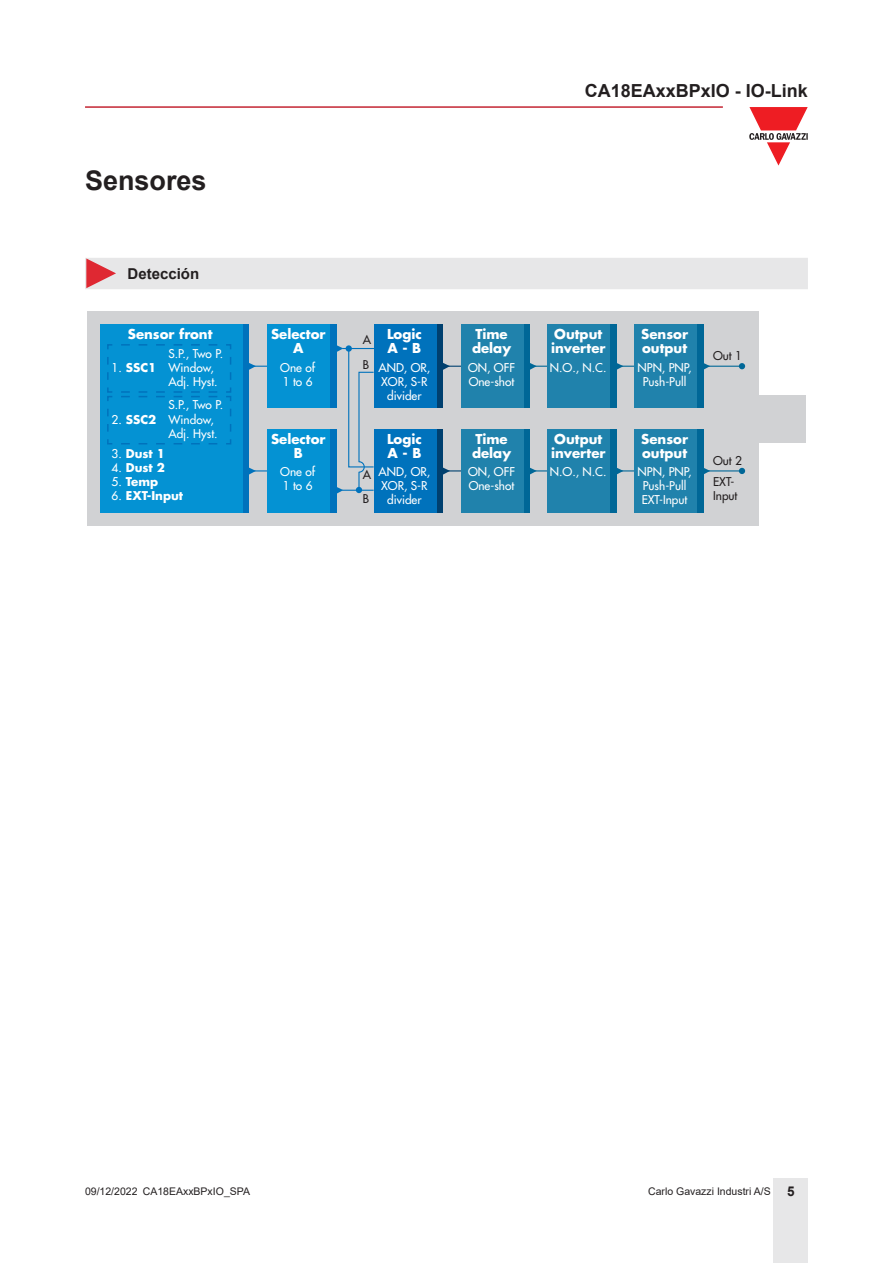
<style>
.page{position:relative;width:893px;height:1263px;background:#fff}
.page>*{position:absolute;margin:0;border:0;box-sizing:border-box;transform-origin:0 0}
.Titolo01{font:700 27px "Arial";color:#231f20}
.t1{font:700 18px "Arial";color:#231f20}
.Titolo03{font:700 15px "Arial";color:#231f20}
.t2{font:700 13.35px/14.1px "Futura Std";color:#fff}
.t3{font:500 11.85px/14.1px "Futura Std";color:#fff}
.t4{font:700 11.85px "Futura Std";color:#fff}
.t5{font:500 11.85px/24.9px "Futura Std";color:#231f20}
.t6{font:10.5px "Arial";color:#231f20}
.s1{font-weight:500}
.s2{font-weight:700;font-size:13.5px}
</style>
<div class="page">
<hr style="left:85px;top:106px;width:638px;height:2px;background:#c42633">
<div style="left:774px;top:1178px;width:34px;height:85px;background:#e7e7e8"></div>
<svg style="left:749px;top:107px;width:59px;height:59px"></svg>
<div style="left:85px;top:258px;width:723px;height:31px;background:#e7e7e8"></div>
<div style="left:87px;top:311px;width:672px;height:215px;background:#d1d2d4"></div>
<div style="left:756px;top:395px;width:50px;height:48px;background:#d1d2d4"></div>
<hr style="left:441px;top:366px;width:32px;height:1px;background:#00406f">
<hr style="left:435px;top:470px;width:32px;height:1px;background:#00406f">
<hr style="left:522px;top:366px;width:32px;height:1px;background:#006797">
<hr style="left:521px;top:470px;width:32px;height:1px;background:#006797">
<hr style="left:613px;top:366px;width:32px;height:1px;background:#006797">
<hr style="left:611px;top:470px;width:32px;height:1px;background:#006797">
<hr style="left:704px;top:366px;width:38px;height:1px;background:#006797">
<svg style="left:739px;top:363px;width:6px;height:6px"></svg>
<hr style="left:704px;top:470px;width:38px;height:1px;background:#006797">
<svg style="left:739px;top:468px;width:6px;height:6px"></svg>
<svg style="left:242px;top:325px;width:7px;height:188px"></svg>
<div style="left:100px;top:325px;width:142px;height:188px;background:#0492d3"></div>
<div style="left:324px;top:325px;width:12px;height:83px;background:#0072bc"></div>
<div style="left:267px;top:325px;width:63px;height:83px;background:#0492d3"></div>
<div style="left:324px;top:429px;width:12px;height:84px;background:#0072bc"></div>
<div style="left:267px;top:429px;width:63px;height:84px;background:#0492d3"></div>
<svg style="left:245px;top:343px;width:129px;height:153px"></svg>
<div style="left:431px;top:325px;width:12px;height:83px;background:#00406f"></div>
<div style="left:374px;top:325px;width:63px;height:83px;background:#0072bc"></div>
<svg style="left:443px;top:363px;width:7px;height:7px"></svg>
<div style="left:431px;top:429px;width:12px;height:84px;background:#00406f"></div>
<div style="left:374px;top:429px;width:63px;height:84px;background:#0072bc"></div>
<svg style="left:443px;top:467px;width:7px;height:8px"></svg>
<svg style="left:523px;top:325px;width:7px;height:83px"></svg>
<div style="left:461px;top:325px;width:62px;height:83px;background:#2082ac"></div>
<svg style="left:526px;top:361px;width:11px;height:11px"></svg>
<svg style="left:523px;top:429px;width:7px;height:84px"></svg>
<div style="left:461px;top:429px;width:62px;height:84px;background:#2082ac"></div>
<svg style="left:526px;top:466px;width:11px;height:10px"></svg>
<div style="left:604px;top:325px;width:13px;height:83px;background:#006797"></div>
<div style="left:547px;top:325px;width:63px;height:83px;background:#2082ac"></div>
<svg style="left:617px;top:363px;width:6px;height:7px"></svg>
<div style="left:604px;top:429px;width:13px;height:84px;background:#006797"></div>
<div style="left:547px;top:429px;width:63px;height:84px;background:#2082ac"></div>
<svg style="left:617px;top:468px;width:6px;height:7px"></svg>
<div style="left:691px;top:325px;width:12px;height:83px;background:#006797"></div>
<div style="left:634px;top:325px;width:63px;height:83px;background:#2082ac"></div>
<svg style="left:703px;top:361px;width:7px;height:11px"></svg>
<div style="left:691px;top:429px;width:12px;height:84px;background:#006797"></div>
<div style="left:634px;top:429px;width:63px;height:84px;background:#2082ac"></div>
<svg style="left:703px;top:466px;width:7px;height:10px"></svg>
<svg style="left:107px;top:344px;width:125px;height:101px"></svg>
<p class="Titolo01" style="left:85px;top:161px;width:123px">Sensores</p>
<p class="Titolo03" style="left:128px;top:263px;width:73px">Detección</p>
<h2 class="t1" style="left:585px;top:78px;width:225px">CA18EAxxBPxIO - IO-Link</h2>
<p class="t2" style="left:128px;top:327px;width:86px">Sensor front</p>
<p class="t2" style="left:271px;top:327px;width:56px;text-align:center">Selector<br>A</p>
<p class="t2" style="left:387px;top:327px;width:36px">Logic<br>A - B</p>
<p class="t2" style="left:472px;top:327px;width:40px">Time delay</p>
<p class="t2" style="left:551px;top:327px;width:56px">Output inverter</p>
<p class="t2" style="left:641px;top:327px;width:48px">Sensor output</p>
<p class="t3" style="left:280px;top:360px;width:36px">One of<br>1 to 6</p>
<p class="t3" style="left:378px;top:360px;width:53px;text-align:center">AND, OR,<br>XOR, S-R divider</p>
<p class="t3" style="left:468px;top:360px;width:48px">ON, OFF<br>One-shot</p>
<p class="t3" style="left:550px;top:360px;width:58px">N.O., N.C.</p>
<p class="t3" style="left:637px;top:360px;width:56px;text-align:center">NPN, PNP,<br>Push-Pull</p>
<p class="t2" style="left:271px;top:431px;width:56px;text-align:center">Selector<br>B</p>
<p class="t2" style="left:387px;top:431px;width:36px">Logic<br>A - B</p>
<p class="t2" style="left:472px;top:431px;width:40px">Time delay</p>
<p class="t2" style="left:551px;top:431px;width:56px">Output inverter</p>
<p class="t2" style="left:641px;top:431px;width:48px">Sensor output</p>
<p class="t3" style="left:280px;top:465px;width:36px">One of<br>1 to 6</p>
<p class="t3" style="left:378px;top:465px;width:53px;text-align:center">AND, OR,<br>XOR, S-R divider</p>
<p class="t3" style="left:468px;top:465px;width:48px">ON, OFF<br>One-shot</p>
<p class="t3" style="left:550px;top:465px;width:58px">N.O., N.C.</p>
<p class="t3" style="left:637px;top:465px;width:56px;text-align:center">NPN, PNP,<br>Push-Pull<br>EXT-Input</p>
<p class="t5" style="left:363px;top:327px;width:10px">A<br>B</p>
<p class="t3" style="left:168px;top:347px;width:56px">S.P., Two P.<br>Window,<br>Adj. Hyst.</p>
<p class="t4" style="left:112px;top:360px;width:46px"><span class="s1">1.</span> SSC1</p>
<p class="t3" style="left:168px;top:398px;width:56px">S.P., Two P.<br>Window,<br>Adj. Hyst.</p>
<p class="t4" style="left:112px;top:411px;width:46px"><span class="s1">2.</span> SSC2</p>
<p class="t4" style="left:112px;top:446px;width:55px"><span class="s1">3.</span> Dust 1</p>
<p class="t4" style="left:112px;top:460px;width:55px"><span class="s1">4.</span> Dust 2</p>
<p class="t4" style="left:112px;top:474px;width:48px"><span class="s1">5.</span> Temp</p>
<p class="t4" style="left:112px;top:488px;width:73px"><span class="s1">6.</span> EXT-Input</p>
<p class="t5" style="left:363px;top:463px;width:10px;line-height:24.2px">A<br>B</p>
<p class="t5" style="left:713px;top:343px;width:30px">Out 1</p>
<p class="t5" style="left:713px;top:450px;width:30px;line-height:20.7px">Out 2<br>EXT-</p>
<p class="t5" style="left:713px;top:483px;width:26px">Input</p>
<p class="t6" style="left:85px;top:1183px;width:167px">09/12/2022 CA18EAxxBPxIO_SPA</p>
<p class="t6" style="left:648px;top:1183px;width:148px">Carlo Gavazzi Industri A/S <span class="s2">5</span></p>
</div>
